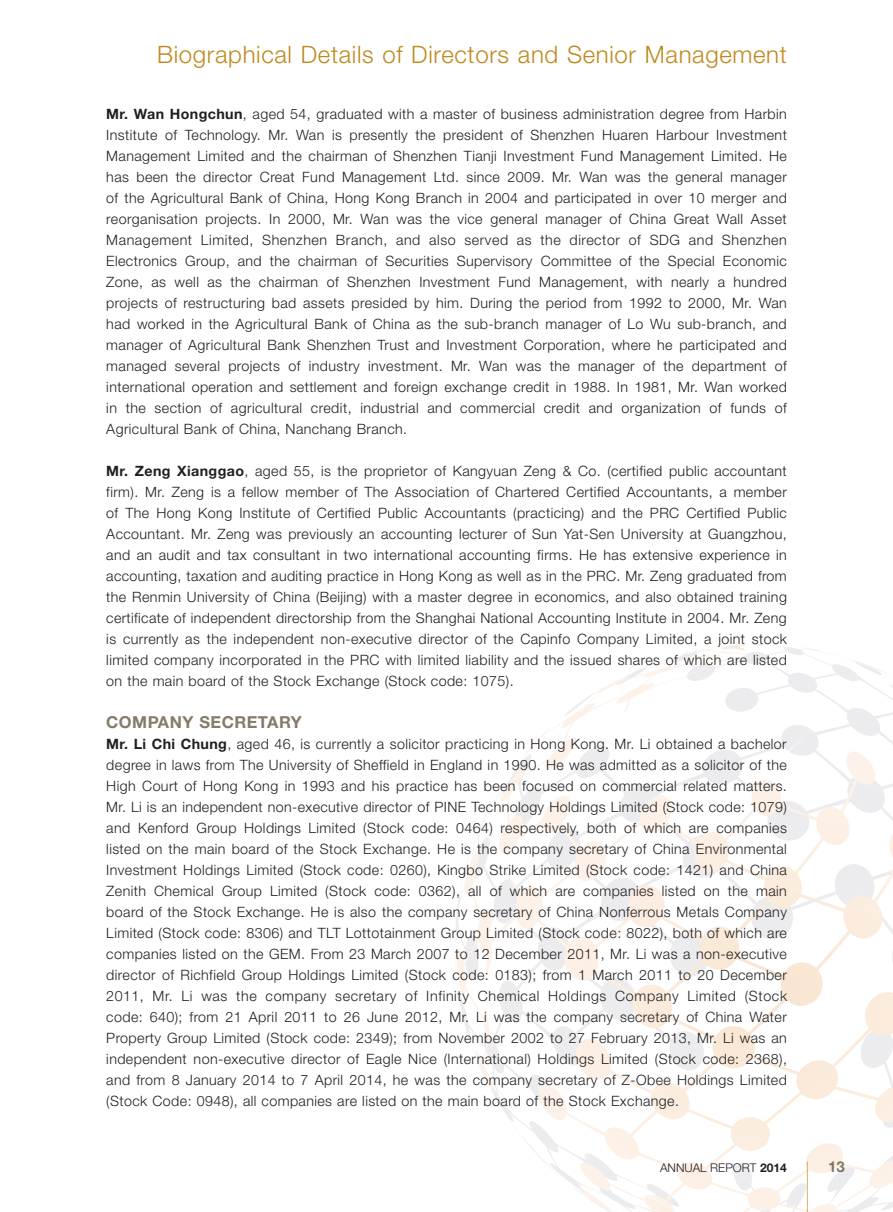
<style>
.page{position:relative;width:893px;height:1212px;background:#fff}
.page>*{position:absolute;margin:0;border:0;box-sizing:border-box;transform-origin:0 0}
.t1{font:300 24px "Helvetica Neue LT Std";letter-spacing:.03em;color:#be8a20}
.Heading_1{font:700 16.5px "Helvetica Neue LT Std";letter-spacing:.03em;color:#847b69}
.t2{font:700 15px "Helvetica Neue LT Std";color:#847b69}
.Body_Text{font:300 14.25px/21px "Helvetica Neue LT Std";letter-spacing:.03em;color:#231f20;text-align:justify}
.t3{font:300 12px "Helvetica Neue LT Std";color:#231f20}
.s1{font-weight:700}
</style>
<div class="page">
<svg style="left:455px;top:905px;width:31px;height:175px"></svg>
<svg style="left:759px;top:650px;width:134px;height:115px"></svg>
<svg style="left:486px;top:765px;width:407px;height:447px"></svg>
<svg style="left:632px;top:1195px;width:44px;height:17px"></svg>
<svg style="left:458px;top:655px;width:301px;height:250px"></svg>
<svg style="left:684px;top:644px;width:132px;height:11px"></svg>
<h1 class="t1" style="left:157px;top:40px;width:631px">Biographical Details of Directors and Senior Management</h1>
<p class="Body_Text" style="left:106px;top:103px;width:682px"><span class="s1">Mr. Wan Hongchun</span>, aged 54, graduated with a master of business administration degree from Harbin Institute of Technology. Mr. Wan is presently the president of Shenzhen Huaren Harbour Investment Management Limited and the chairman of Shenzhen Tianji Investment Fund Management Limited. He has been the director Creat Fund Management Ltd. since 2009. Mr. Wan was the general manager of the Agricultural Bank of China, Hong Kong Branch in 2004 and participated in over 10 merger and reorganisation projects. In 2000, Mr. Wan was the vice general manager of China Great Wall Asset Management Limited, Shenzhen Branch, and also served as the director of SDG and Shenzhen Electronics Group, and the chairman of Securities Supervisory Committee of the Special Economic Zone, as well as the chairman of Shenzhen Investment Fund Management, with nearly a hundred projects of restructuring bad assets presided by him. During the period from 1992 to 2000, Mr. Wan had worked in the Agricultural Bank of China as the sub-branch manager of Lo Wu sub-branch, and manager of Agricultural Bank Shenzhen Trust and Investment Corporation, where he participated and managed several projects of industry investment. Mr. Wan was the manager of the department of international operation and settlement and foreign exchange credit in 1988. In 1981, Mr. Wan worked in the section of agricultural credit, industrial and commercial credit and organization of funds of Agricultural Bank of China, Nanchang Branch.</p>
<p class="Body_Text" style="left:106px;top:460px;width:682px"><span class="s1">Mr. Zeng Xianggao</span>, aged 55, is the proprietor of Kangyuan Zeng &amp; Co. (certified public accountant firm). Mr. Zeng is a fellow member of The Association of Chartered Certified Accountants, a member of The Hong Kong Institute of Certified Public Accountants (practicing) and the PRC Certified Public Accountant. Mr. Zeng was previously an accounting lecturer of Sun Yat-Sen University at Guangzhou, and an audit and tax consultant in two international accounting firms. He has extensive experience in accounting, taxation and auditing practice in Hong Kong as well as in the PRC. Mr. Zeng graduated from the Renmin University of China (Beijing) with a master degree in economics, and also obtained training certificate of independent directorship from the Shanghai National Accounting Institute in 2004. Mr. Zeng is currently as the independent non-executive director of the Capinfo Company Limited, a joint stock limited company incorporated in the PRC with limited liability and the issued shares of which are listed on the main board of the Stock Exchange (Stock code: 1075).</p>
<p class="Heading_1" style="left:106px;top:712px;width:197px">COMPANY SECRETARY</p>
<p class="Body_Text" style="left:106px;top:733px;width:682px"><span class="s1">Mr. Li Chi Chung</span>, aged 46, is currently a solicitor practicing in Hong Kong. Mr. Li obtained a bachelor degree in laws from The University of Sheffield in England in 1990. He was admitted as a solicitor of the High Court of Hong Kong in 1993 and his practice has been focused on commercial related matters.<br>Mr. Li is an independent non-executive director of PINE Technology Holdings Limited (Stock code: 1079) and Kenford Group Holdings Limited (Stock code: 0464) respectively, both of which are companies listed on the main board of the Stock Exchange. He is the company secretary of China Environmental Investment Holdings Limited (Stock code: 0260), Kingbo Strike Limited (Stock code: 1421) and China Zenith Chemical Group Limited (Stock code: 0362), all of which are companies listed on the main board of the Stock Exchange. He is also the company secretary of China Nonferrous Metals Company Limited (Stock code: 8306) and TLT Lottotainment Group Limited (Stock code: 8022), both of which are companies listed on the GEM. From 23 March 2007 to 12 December 2011, Mr. Li was a non-executive director of Richfield Group Holdings Limited (Stock code: 0183); from 1 March 2011 to 20 December 2011, Mr. Li was the company secretary of Infinity Chemical Holdings Company Limited (Stock code: 640); from 21 April 2011 to 26 June 2012, Mr. Li was the company secretary of China Water Property Group Limited (Stock code: 2349); from November 2002 to 27 February 2013, Mr. Li was an independent non-executive director of Eagle Nice (International) Holdings Limited (Stock code: 2368), and from 8 January 2014 to 7 April 2014, he was the company secretary of Z-Obee Holdings Limited (Stock Code: 0948), all companies are listed on the main board of the Stock Exchange.</p>
<p class="t3" style="left:660px;top:1160px;width:128px">ANNUAL REPORT <span class="s1">2014</span></p>
<p class="t2" style="left:828px;top:1157px;width:18px">13</p>
</div>
